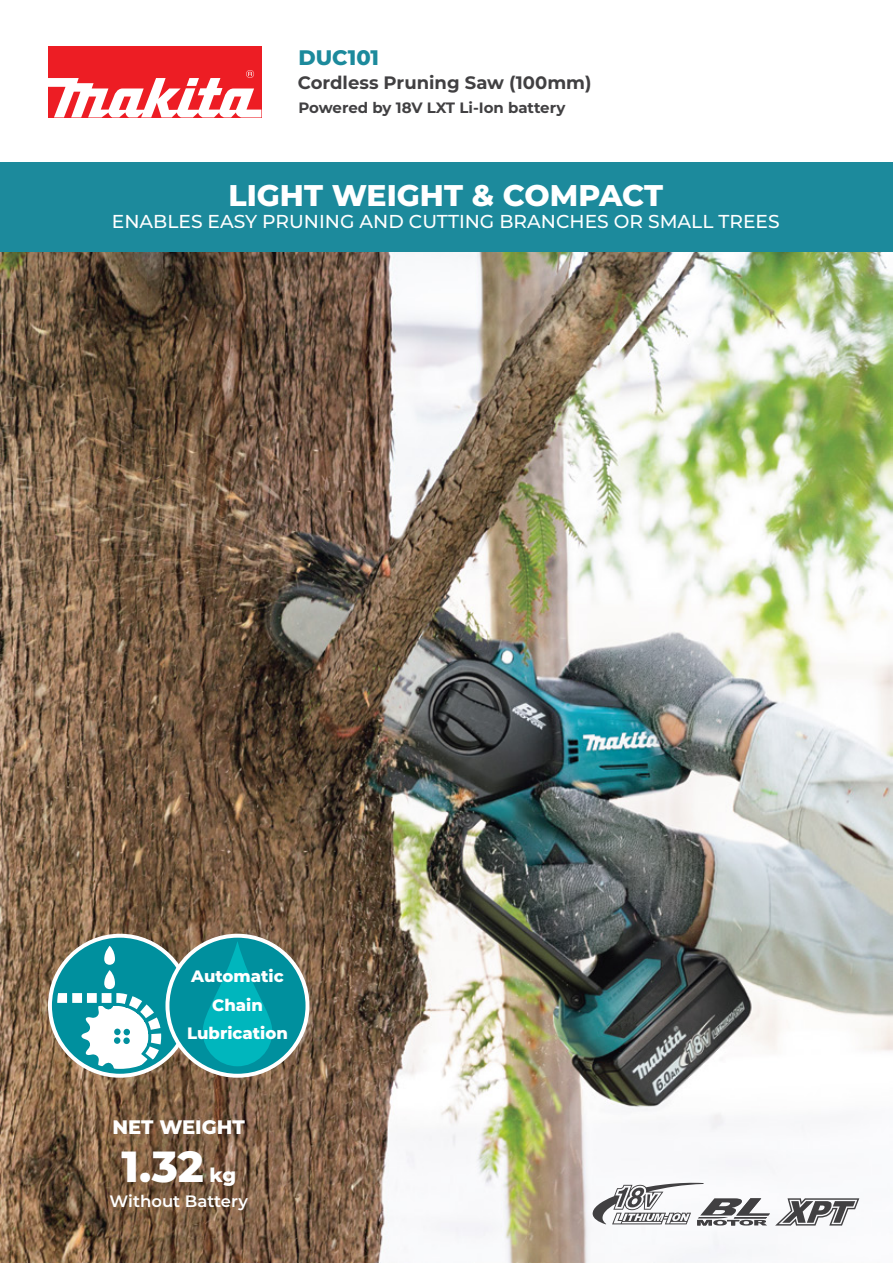
<style>
.page{position:relative;width:893px;height:1263px;background:#fff}
.page>*{position:absolute;margin:0;border:0;box-sizing:border-box;transform-origin:0 0}
.t1{font:800 43.5px "Montserrat";color:#fff}
.t2{font:800 29.85px "Montserrat";color:#fff}
.t3{font:800 21px "Montserrat";color:#1c8a9c}
.t4{font:800 19.5px "Montserrat";color:#fff}
.t5{font:500 18.75px "Montserrat";color:#fff}
.t6{font:700 18px "Montserrat";color:#414042}
.t7{font:800 16.5px/28.5px "Montserrat";color:#fff;text-align:center}
.t8{font:600 16.5px "Montserrat";color:#fff}
.t9{font:700 15px "Montserrat";letter-spacing:-.01em;color:#414042}
</style>
<div class="page">
<img style="left:0;top:46px;width:893px;height:1217px">
<div style="left:0;top:162px;width:893px;height:90px;background:#1c8a9c"></div>
<div style="left:48px;top:46px;width:213px;height:71px;background:#ed1d24"></div>
<svg style="left:48px;top:70px;width:213px;height:47px"></svg>
<svg style="left:592px;top:1182px;width:267px;height:43px"></svg>
<svg style="left:48px;top:934px;width:261px;height:144px"></svg>
<svg style="left:203px;top:941px;width:69px;height:125px;background:#00a9b2"></svg>
<p class="t3" style="left:298px;top:42px;width:82px">DUC101</p>
<p class="t9" style="left:298px;top:97px;width:269px">Powered by 18V LXT Li-Ion battery</p>
<p class="t6" style="left:298px;top:69px;width:295px">Cordless Pruning Saw (100mm)</p>
<h2 class="t2" style="left:228px;top:173px;width:436px">LIGHT WEIGHT &amp; COMPACT</h2>
<p class="t5" style="left:112px;top:208px;width:669px">ENABLES EASY PRUNING AND CUTTING BRANCHES OR SMALL TREES</p>
<p class="t7" style="left:187px;top:961px;width:102px">Automatic<br>Chain<br>Lubrication</p>
<p class="t4" style="left:112px;top:1112px;width:134px">NET WEIGHT</p>
<h1 class="t1" style="left:121px;top:1134px;width:84px">1.32</h1>
<p class="t4" style="left:210px;top:1160px;width:28px">kg</p>
<p class="t8" style="left:110px;top:1189px;width:140px">Without Battery</p>
</div>
